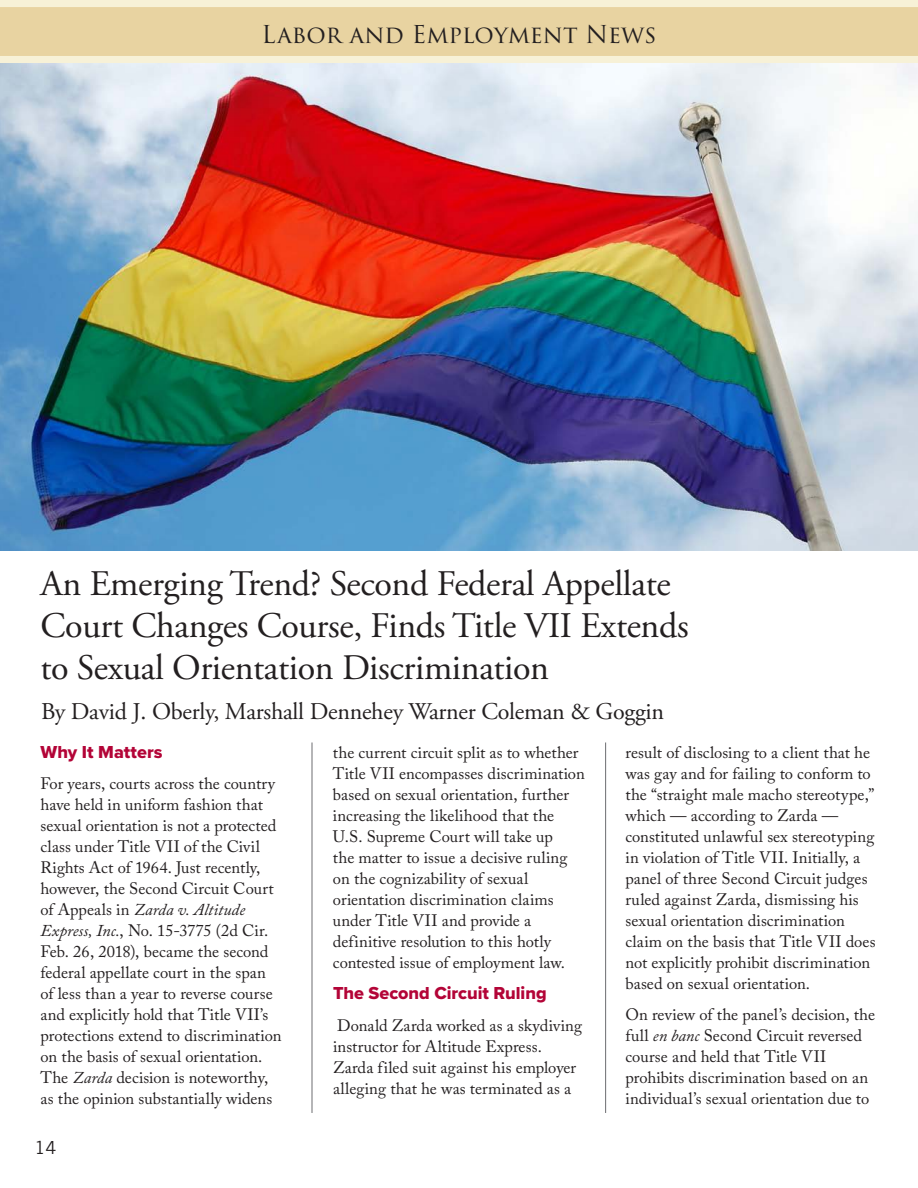
<style>
.page{position:relative;width:918px;height:1188px;background:#fff}
.page>*{position:absolute;margin:0;border:0;box-sizing:border-box;transform-origin:0 0}
.t1{font:36px/42px "Adobe Garamond Pro";letter-spacing:-.01em;color:#231f20}
.t2{font:24px "Adobe Garamond Pro";letter-spacing:-.01em;color:#231f20}
.Chron_order{font:24px "Trajan Pro 3";color:#231f20}
.t3{font:18px "Proxima Nova Extrabld";color:#b30437}
.t4{font:18px "Trade Gothic";color:#231f20}
.t5{font:16.5px/21px "Adobe Caslon Pro";letter-spacing:.005em;color:#231f20}
.s1{font-style:italic}
</style>
<div class="page">
<svg style="left:0;top:0;width:918px;height:63px;background:#ebd9ad"></svg>
<img style="left:0;top:64px;width:918px;height:486px">
<hr style="left:312px;top:742px;width:1px;height:371px;background:#6c6d70">
<hr style="left:605px;top:742px;width:1px;height:371px;background:#6c6d70">
<p class="Chron_order" style="left:262px;top:18px;width:396px">Labor and Employment News</p>
<p class="t1" style="left:41px;top:564px;width:650px">An Emerging Trend? Second Federal Appellate<br>Court Changes Course, Finds Title VII Extends to Sexual Orientation Discrimination</p>
<p class="t2" style="left:41px;top:697px;width:624px">By David J. Oberly, Marshall Dennehey Warner Coleman &amp; Goggin</p>
<p class="t3" style="left:41px;top:738px;width:123px">Why It Matters</p>
<p class="t5" style="left:41px;top:773px;width:243px">For years, courts across the country have held in uniform fashion that sexual orientation is not a protected class under Title VII of the Civil Rights Act of 1964. Just recently, however, the Second Circuit Court of Appeals in <span class="s1">Zarda v. Altitude Express, Inc.</span>, No. 15-3775 (2 d Cir.<br>Feb. 26, 2018), became the second federal appellate court in the span of less than a year to reverse course and explicitly hold that Title VII’s protections extend to discrimination on the basis of sexual orientation.<br>The <span class="s1">Zarda</span> decision is noteworthy, as the opinion substantially widens</p>
<p class="t4" style="left:34px;top:1137px;width:23px">14</p>
<p class="t5" style="left:333px;top:741px;width:253px">the current circuit split as to whether Title VII encompasses discrimination based on sexual orientation, further increasing the likelihood that the U.S. Supreme Court will take up<br>the matter to issue a decisive ruling on the cognizability of sexual orientation discrimination claims under Title VII and provide a definitive resolution to this hotly contested issue of employment law.</p>
<p class="t3" style="left:333px;top:980px;width:215px">The Second Circuit Ruling</p>
<p class="t5" style="left:333px;top:1014px;width:251px">Donald Zarda worked as a skydiving instructor for Altitude Express.<br>Zarda filed suit against his employer alleging that he was terminated as a</p>
<p class="t5" style="left:625px;top:741px;width:252px">result of disclosing to a client that he was gay and for failing to conform to the “straight male macho stereotype,” which — according to Zarda — constituted unlawful sex stereotyping in violation of Title VII. Initially, a panel of three Second Circuit judges ruled against Zarda, dismissing his sexual orientation discrimination claim on the basis that Title VII does not explicitly prohibit discrimination based on sexual orientation.</p>
<p class="t5" style="left:625px;top:1004px;width:251px">On review of the panel’s decision, the full <span class="s1">en banc</span> Second Circuit reversed course and held that Title VII prohibits discrimination based on an individual’s sexual orientation due to</p>
</div>
